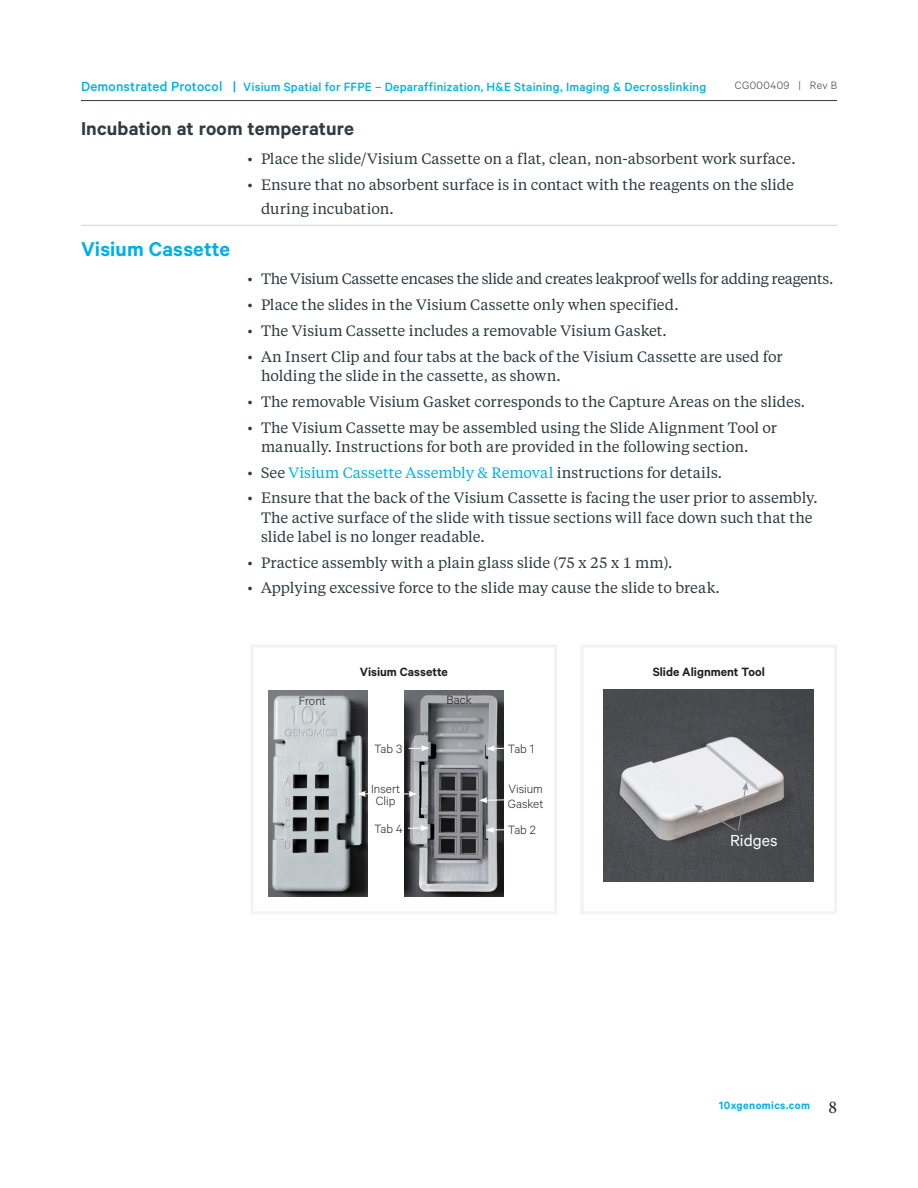
<style>
.page{position:relative;width:918px;height:1188px;background:#fff}
.page>*{position:absolute;margin:0;border:0;box-sizing:border-box;transform-origin:0 0}
.Section_Header_w_R{font:600 22.5px "Calibre";letter-spacing:.005em;color:#00b1e5}
.Section_Header{font:600 21px "Calibre";letter-spacing:.005em;color:#2f3b41}
.t1{font:18px "Calibre";color:#fff}
.t2{font:18px "Minion Pro";color:#231f20}
.t3{font:15px/19.2px "Tiempos Text";color:#2f3b41}
.t4{font:15px "Tiempos Text";letter-spacing:-.025em;color:#2f3b41}
.t5{font:15px "Tiempos Text";letter-spacing:.005em;color:#00b1e5}
.t6{font:500 13.5px "Calibre";letter-spacing:.015em;color:#00b1e5}
.Small_Caption_-_Ligh{font:300 13.5px/15px "Calibre";color:#231f20}
.Small_Caption_-_Bold{font:600 13.5px "Calibre";color:#231f20}
.t7{font:600 12px "Calibre";letter-spacing:.035em;color:#00b1e5}
.t8{font:300 12px "Calibre";letter-spacing:.035em;color:#2f3b41}
.s1{font-size:15px}
.s2{color:#2f3b41}
</style>
<div class="page">
<hr style="left:81px;top:100px;width:756px;height:1px;background:#2f3b41">
<hr style="left:81px;top:225px;width:756px;height:1px;background:#d1d2d4">
<div style="left:580px;top:645px;width:257px;height:269px;border:3px solid #f2f3f4"></div>
<img style="left:603px;top:690px;width:210px;height:191px">
<svg style="left:694px;top:782px;width:54px;height:50px;background:#adaaac"></svg>
<div style="left:250px;top:645px;width:307px;height:269px;border:3px solid #f2f3f4"></div>
<img style="left:269px;top:690px;width:98px;height:206px">
<img style="left:405px;top:690px;width:98px;height:206px">
<hr style="left:485px;top:799px;width:22px;height:2px;background:#fff">
<svg style="left:479px;top:797px;width:9px;height:6px"></svg>
<svg style="left:486px;top:827px;width:18px;height:6px"></svg>
<svg style="left:486px;top:745px;width:18px;height:7px"></svg>
<svg style="left:357px;top:791px;width:11px;height:6px"></svg>
<svg style="left:409px;top:745px;width:21px;height:6px"></svg>
<svg style="left:408px;top:825px;width:21px;height:6px"></svg>
<svg style="left:404px;top:791px;width:13px;height:6px"></svg>
<p class="t6" style="left:81px;top:79px;width:627px"><span class="s1">Demonstrated Protocol |</span> Visium Spatial for FFPE – Deparaffinization, H&amp;E Staining, Imaging &amp; Decrosslinking</p>
<p class="t8" style="left:735px;top:78px;width:104px">CG000409 | Rev B</p>
<p class="Section_Header" style="left:81px;top:116px;width:275px">Incubation at room temperature</p>
<p class="t3" style="left:248px;top:148px;width:550px">• Place the slide/Visium Cassette on a flat, clean, non-absorbent work surface.</p>
<p class="t3" style="left:261px;top:172px;width:534px;line-height:24px;text-indent:-14px">• Ensure that no absorbent surface is in contact with the reagents on the slide during incubation.</p>
<p class="Section_Header_w_R" style="left:81px;top:235px;width:151px">Visium Cassette</p>
<p class="t4" style="left:248px;top:269px;width:587px">• The Visium Cassette encases the slide and creates leakproof wells for adding reagents.</p>
<p class="t3" style="left:248px;top:294px;width:433px">• Place the slides in the Visium Cassette only when specified.</p>
<p class="t3" style="left:248px;top:320px;width:421px">• The Visium Cassette includes a removable Visium Gasket.</p>
<p class="t3" style="left:261px;top:346px;width:523px;text-indent:-14px">• An Insert Clip and four tabs at the back of the Visium Cassette are used for holding the slide in the cassette, as shown.</p>
<p class="t3" style="left:248px;top:391px;width:559px">• The removable Visium Gasket corresponds to the Capture Areas on the slides.</p>
<p class="t3" style="left:261px;top:417px;width:518px;text-indent:-14px">• The Visium Cassette may be assembled using the Slide Alignment Tool or manually. Instructions for both are provided in the following section.</p>
<p class="t5" style="left:248px;top:462px;width:476px"><span class="s2">• See</span> Visium Cassette Assembly &amp; Removal <span class="s2">instructions for details.</span></p>
<p class="t3" style="left:261px;top:488px;width:558px;text-indent:-14px">• Ensure that the back of the Visium Cassette is facing the user prior to assembly.<br>The active surface of the slide with tissue sections will face down such that the slide label is no longer readable.</p>
<p class="t3" style="left:248px;top:552px;width:426px">• Practice assembly with a plain glass slide (75 x 25 x 1 mm).</p>
<p class="t3" style="left:248px;top:578px;width:474px">• Applying excessive force to the slide may cause the slide to break.</p>
<p class="Small_Caption_-_Bold" style="left:360px;top:664px;width:90px">Visium Cassette</p>
<p class="Small_Caption_-_Ligh" style="left:299px;top:692px;width:29px">Front</p>
<p class="Small_Caption_-_Ligh" style="left:447px;top:691px;width:27px">Back</p>
<p class="Small_Caption_-_Ligh" style="left:374px;top:741px;width:30px">Tab 3</p>
<p class="Small_Caption_-_Ligh" style="left:371px;top:782px;width:30px;line-height:12px;text-align:center">Insert<br>Clip</p>
<p class="Small_Caption_-_Ligh" style="left:374px;top:821px;width:30px">Tab 4</p>
<p class="Small_Caption_-_Ligh" style="left:508px;top:740px;width:28px">Tab 1</p>
<p class="Small_Caption_-_Ligh" style="left:508px;top:781px;width:37px">Visium<br>Gasket</p>
<p class="Small_Caption_-_Ligh" style="left:508px;top:821px;width:30px">Tab 2</p>
<p class="Small_Caption_-_Bold" style="left:653px;top:664px;width:114px">Slide Alignment Tool</p>
<p class="t1" style="left:730px;top:830px;width:49px">Ridges</p>
<p class="t7" style="left:719px;top:1098px;width:92px">10xgenomics.com</p>
<p class="t2" style="left:828px;top:1095px;width:10px">8</p>
</div>
